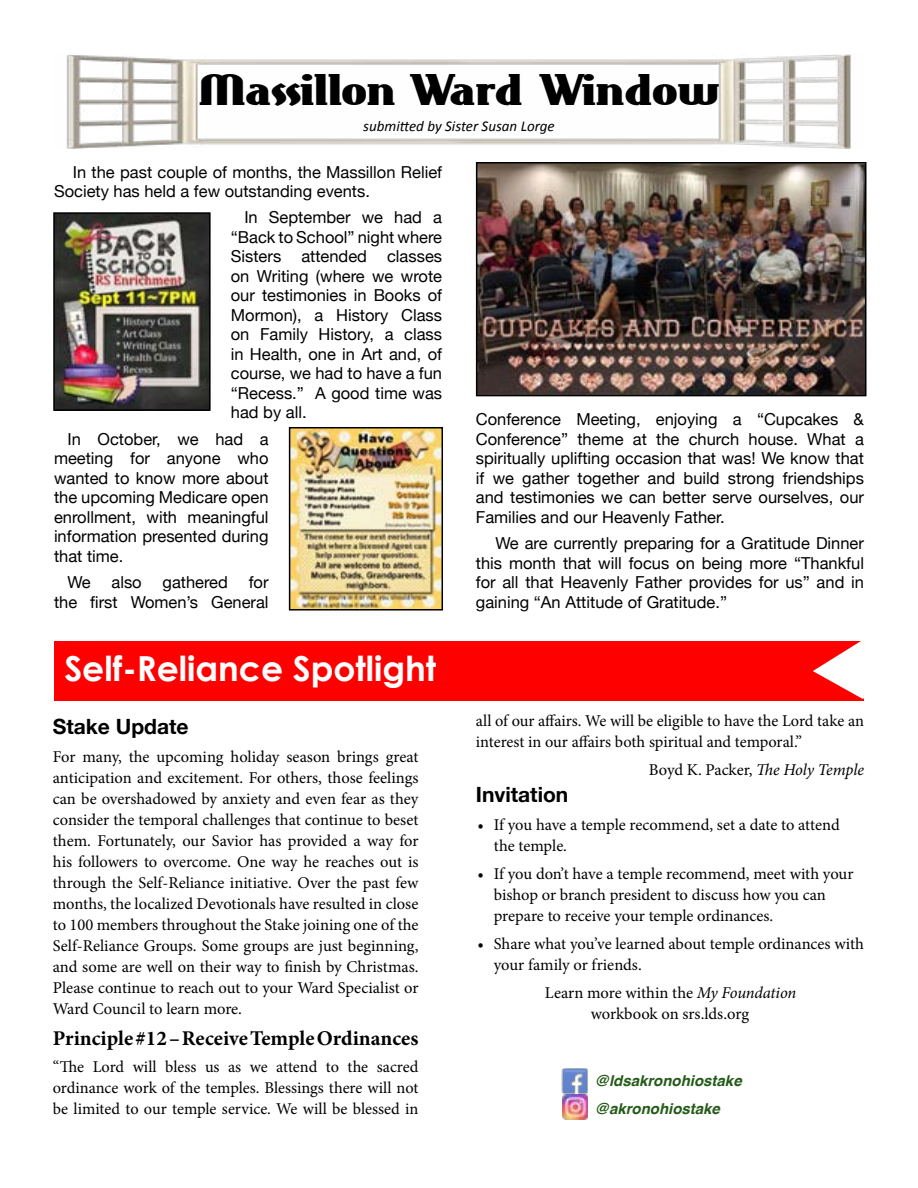
<style>
.page{position:relative;width:918px;height:1188px;background:#fff}
.page>*{position:absolute;margin:0;border:0;box-sizing:border-box;transform-origin:0 0}
.t1{font:43.2px "East Market";color:#000;scale:1.08 1}
.t2{font:700 34.5px "Century Gothic";color:#fff}
.t3{font:700 21px "Minion Pro";color:#000}
.t4{font:700 21px "Helvetica Neue";color:#000}
.t5{font:16.5px/21px "Minion Pro";letter-spacing:-.005em;color:#000}
.t6{font:16.5px/19.5px "Helvetica Neue";color:#000;text-align:justify}
.t7{font:italic 700 15px/28.5px "Helvetica";color:#245b18}
.t8{font:italic 15px "Calibri";color:#000}
.s1{font-style:italic}
</style>
<div class="page">
<img style="left:66px;top:54px;width:785px;height:94px">
<img style="left:479px;top:165px;width:384px;height:228px">
<div style="left:476px;top:162px;width:390px;height:234px;border:2px solid #000"></div>
<img style="left:292px;top:430px;width:148px;height:178px">
<div style="left:289px;top:427px;width:154px;height:184px;border:2px solid #000"></div>
<img style="left:56px;top:215px;width:152px;height:193px">
<div style="left:53px;top:212px;width:158px;height:199px;border:2px solid #000"></div>
<div style="left:54px;top:641px;width:810px;height:59px;background:#f00"></div>
<svg style="left:813px;top:641px;width:51px;height:58px"></svg>
<img style="left:562px;top:1068px;width:26px;height:52px">
<h1 class="t1" style="left:199px;top:65px;width:483px">Massillon Ward Window</h1>
<p class="t8" style="left:363px;top:116px;width:193px">submitted by Sister Susan Lorge</p>
<p class="t6" style="left:54px;top:163px;width:390px;text-indent:19px">In the past couple of months, the Massillon Relief<br>Society has held a few outstanding events.</p>
<p class="t6" style="left:231px;top:209px;width:213px;text-indent:13px">In September we had a “Back to School” night where Sisters attended classes on Writing (where we wrote our testimonies in Books of Mormon), a History Class on Family History, a class in Health, one in Art and, of course, we had to have a fun “Recess.” A good time was had by all.</p>
<p class="t6" style="left:54px;top:430px;width:216px;text-indent:13px">In October, we had a meeting for anyone who wanted to know more about the upcoming Medicare open enrollment, with meaningful information presented during that time.</p>
<p class="t6" style="left:68px;top:573px;width:25px">We</p>
<p class="t6" style="left:112px;top:573px;width:32px">also</p>
<p class="t6" style="left:163px;top:573px;width:67px">gathered</p>
<p class="t6" style="left:476px;top:411px;width:390px">Conference Meeting, enjoying a “Cupcakes &amp; Conference” theme at the church house. What a spiritually uplifting occasion that was! We know that if we gather together and build strong friendships and testimonies we can better serve ourselves, our Families and our Heavenly Father.</p>
<p class="t6" style="left:476px;top:534px;width:390px;text-indent:20px">We are currently preparing for a Gratitude Dinner this month that will focus on being more “Thankful for all that Heavenly Father provides for us” and in gaining “An Attitude of Gratitude.”</p>
<p class="t6" style="left:54px;top:573px;width:216px;text-align:right">for<br>the first Women’s General</p>
<h2 class="t2" style="left:64px;top:647px;width:373px">Self-Reliance Spotlight</h2>
<p class="t4" style="left:53px;top:711px;width:137px">Stake Update</p>
<p class="t5" style="left:53px;top:747px;width:367px;text-align:justify">For many, the upcoming holiday season brings great anticipation and excitement. For others, those feelings can be overshadowed by anxiety and even fear as they consider the temporal challenges that continue to beset them. Fortunately, our Savior has provided a way for his followers to overcome. One way he reaches out is through the Self-Reliance initiative. Over the past few months, the localized Devotionals have resulted in close to 100 members throughout the Stake joining one of the Self-Reliance Groups. Some groups are just beginning, and some are well on their way to finish by Christmas.<br>Please continue to reach out to your Ward Specialist or Ward Council to learn more.</p>
<p class="t3" style="left:53px;top:1023px;width:367px">Principle #12 – Receive Temple Ordinances</p>
<p class="t5" style="left:53px;top:1057px;width:367px;text-align:justify">“The Lord will bless us as we attend to the sacred ordinance work of the temples. Blessings there will not be limited to our temple service. We will be blessed in</p>
<p class="t5" style="left:476px;top:710px;width:390px">all of our affairs. We will be eligible to have the Lord take an interest in our affairs both spiritual and temporal.”</p>
<p class="t5" style="left:649px;top:759px;width:217px">Boyd K. Packer, <span class="s1">The Holy Temple</span></p>
<p class="t4" style="left:476px;top:779px;width:94px">Invitation</p>
<p class="t5" style="left:494px;top:815px;width:347px;text-indent:-16px">• If you have a temple recommend, set a date to attend the temple.</p>
<p class="t5" style="left:494px;top:863px;width:361px;text-indent:-16px">• If you don’t have a temple recommend, meet with your bishop or branch president to discuss how you can prepare to receive your temple ordinances.</p>
<p class="t5" style="left:494px;top:933px;width:372px;text-indent:-16px">• Share what you’ve learned about temple ordinances with your family or friends.</p>
<p class="t5" style="left:545px;top:982px;width:253px;text-align:center">Learn more within the <span class="s1">My Foundation </span>workbook on srs.lds.org</p>
<p class="t7" style="left:595px;top:1066px;width:149px">@ldsakronohiostake @akronohiostake</p>
</div>
